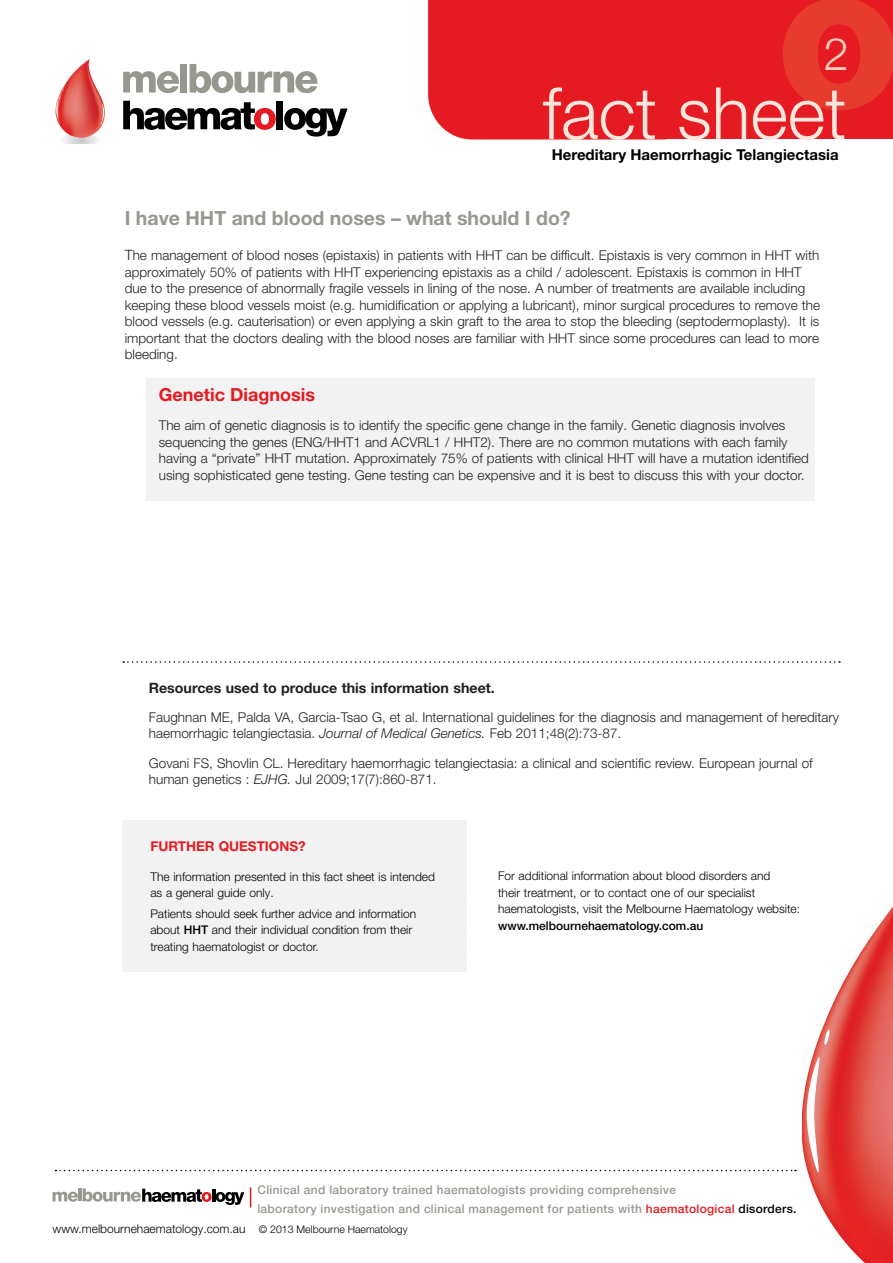
<style>
.page{position:relative;width:893px;height:1263px;background:#fff}
.page>*{position:absolute;margin:0;border:0;box-sizing:border-box;transform-origin:0 0}
.t1{font:300 72px "Helvetica Neue LT Pro";color:#fce6dc}
.t2{font:300 45px "Helvetica Neue";color:#facebd}
.t3{font:700 19.5px "Helvetica Neue LT Pro";color:#969890}
.Red_SubHeading{font:700 18px "Helvetica Neue LT Pro";color:#e51a23}
.t4{font:700 15px "Helvetica Neue LT Pro";color:#000001}
.BODY{font:700 14.25px "Helvetica Neue LT Pro";color:#231f20}
.BODY-2{font:300 13.5px/16.5px "Helvetica Neue LT Pro";color:#231f20}
.BODY-3{font:700 13.5px "Helvetica Neue LT Pro";color:#e51a23}
.BODY-4{font:300 12px/16.5px "Helvetica Neue LT Pro";color:#000001}
.t5{font:500 12px/19px "Helvetica Neue LT Pro";letter-spacing:.025em;color:#969890}
.s1{font-size:14.25px}
.s2{font-style:italic}
.s3{font-weight:500}
.s4{color:#e51a23}
.s5{color:#000001}
.s6{font-size:10.5px}
</style>
<div class="page">
<svg style="left:55px;top:59px;width:293px;height:85px"></svg>
<svg style="left:428px;top:0;width:40px;height:139px;background:#e62b33"></svg>
<div style="left:468px;top:0;width:425px;height:139px;background:#e51a23"></div>
<svg style="left:783px;top:0;width:110px;height:110px"></svg>
<div style="left:147px;top:378px;width:668px;height:123px;background:#f1f2f1"></div>
<svg style="left:123px;top:661px;width:717px;height:2px"></svg>
<svg style="left:52px;top:820px;width:841px;height:443px"></svg>
<h2 class="t2" style="left:824px;top:17px;width:27px">2</h2>
<h1 class="t1" style="left:542px;top:69px;width:306px">fact sheet</h1>
<p class="t4" style="left:552px;top:145px;width:288px">Hereditary Haemorrhagic Telangiectasia</p>
<p class="t3" style="left:125px;top:206px;width:447px">I have HHT and blood noses – what should I do?</p>
<p class="BODY-2" style="left:125px;top:247px;width:697px"><span class="s1">T</span>he management of blood noses (epistaxis) in patients with HHT can be difficult. Epistaxis is very common in HHT with approximately 50% of patients with HHT experiencing epistaxis as a child / adolescent. Epistaxis is common in HHT due to the presence of abnormally fragile vessels in lining of the nose. A number of treatments are available including keeping these blood vessels moist (e.g. humidification or applying a lubricant), minor surgical procedures to remove the blood vessels (e.g. cauterisation) or even applying a skin graft to the area to stop the bleeding (septodermoplasty). It is important that the doctors dealing with the blood noses are familiar with HHT since some procedures can lead to more bleeding.</p>
<p class="Red_SubHeading" style="left:159px;top:383px;width:158px">Genetic Diagnosis</p>
<p class="BODY-2" style="left:159px;top:417px;width:652px">The aim of genetic diagnosis is to identify the specific gene change in the family. Genetic diagnosis involves sequencing the genes (ENG/HHT1 and ACVRL1 / HHT2). There are no common mutations with each family having a “private” HHT mutation. Approximately 75% of patients with clinical HHT will have a mutation identified using sophisticated gene testing. Gene testing can be expensive and it is best to discuss this with your doctor.</p>
<p class="BODY" style="left:149px;top:678px;width:347px">Resources used to produce this information sheet.</p>
<p class="BODY-2" style="left:149px;top:708px;width:692px">Faughnan ME, Palda VA, Garcia-Tsao G, et al. International guidelines for the diagnosis and management of hereditary haemorrhagic telangiectasia. <span class="s2">Journal of Medical Genetics.</span> Feb 2011;48(2):73-87.</p>
<p class="BODY-2" style="left:149px;top:754px;width:665px">Govani FS, Shovlin CL. Hereditary haemorrhagic telangiectasia: a clinical and scientific review. European journal of human genetics : <span class="s2">EJHG.</span> Jul 2009;17(7):860-871.</p>
<p class="BODY-3" style="left:150px;top:838px;width:157px">FURTHER QUESTIONS?</p>
<p class="BODY-4" style="left:150px;top:868px;width:286px">The information presented in this fact sheet is intended as a general guide only.</p>
<p class="BODY-4" style="left:150px;top:905px;width:267px">Patients should seek further advice and information about <span class="s3">HHT</span> and their individual condition from their treating haematologist or doctor.</p>
<p class="BODY-4" style="left:498px;top:867px;width:304px">For additional information about blood disorders and<br>their treatment, or to contact one of our specialist haematologists, visit the Melbourne Haematology website: <span class="s3">www.melbournehaematology.com.au</span></p>
<p class="t5" style="left:257px;top:1180px;width:541px">Clinical and laboratory trained haematologists providing comprehensive<br>laboratory investigation and clinical management for patients with <span class="s4">haematological</span> <span class="s5">disorders.</span></p>
<p class="BODY-4" style="left:52px;top:1220px;width:357px">www.melbournehaematology.com.au <span class="s6">© 2013 Melbourne Haematology</span></p>
</div>
